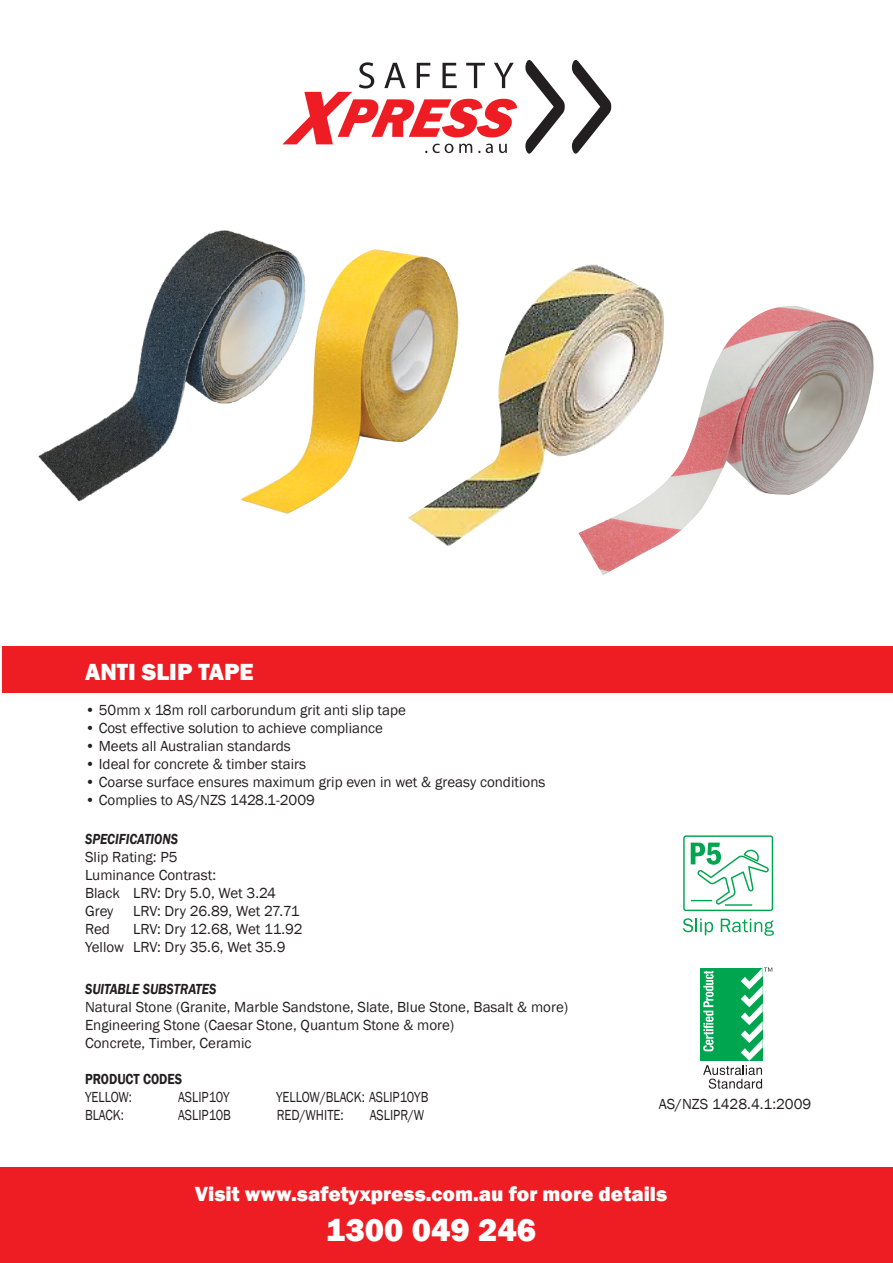
<style>
.page{position:relative;width:893px;height:1263px;background:#fff}
.page>*{position:absolute;margin:0;border:0;box-sizing:border-box;transform-origin:0 0}
.t1{font:800 33px "Franklin Gothic";color:#fff}
.t2{font:800 24px "Franklin Gothic";color:#fff}
.t3{font:800 21px "Franklin Gothic";color:#fff}
.t4{font:15px/18px "Franklin Gothic";color:#231f20}
.t5{font:15px "Franklin Gothic";color:#231f20;scale:.85 1}
.t6{font:italic 600 15px "Franklin Gothic";color:#231f20;scale:.85 1}
.t7{font:600 15px "Franklin Gothic";color:#231f20;scale:.85 1}
</style>
<div class="page">
<div style="left:2px;top:646px;width:891px;height:47px;background:#ee1d23"></div>
<div style="left:0;top:1167px;width:893px;height:96px;background:#ee1d23"></div>
<svg style="left:525px;top:60px;width:40px;height:94px"></svg>
<svg style="left:572px;top:60px;width:39px;height:94px"></svg>
<svg style="left:282px;top:62px;width:235px;height:91px"></svg>
<img style="left:38px;top:230px;width:244px;height:272px">
<img style="left:241px;top:249px;width:200px;height:265px">
<img style="left:408px;top:264px;width:254px;height:282px">
<img style="left:578px;top:306px;width:296px;height:269px">
<div style="left:701px;top:968px;width:62px;height:93px;background:#00a54f"></div>
<svg style="left:703px;top:967px;width:69px;height:122px"></svg>
<svg style="left:683px;top:918px;width:30px;height:17px"></svg>
<svg style="left:721px;top:918px;width:53px;height:18px"></svg>
<svg style="left:683px;top:835px;width:90px;height:76px"></svg>
<h2 class="t2" style="left:85px;top:657px;width:170px">ANTI SLIP TAPE</h2>
<p class="t4" style="left:85px;top:701px;width:322px">• 50mm x 18m roll carborundum grit anti slip tape</p>
<p class="t4" style="left:85px;top:719px;width:299px">• Cost effective solution to achieve compliance</p>
<p class="t4" style="left:85px;top:737px;width:207px">• Meets all Australian standards</p>
<p class="t4" style="left:85px;top:755px;width:223px">• Ideal for concrete &amp; timber stairs</p>
<p class="t4" style="left:85px;top:773px;width:462px">• Coarse surface ensures maximum grip even in wet &amp; greasy conditions</p>
<p class="t4" style="left:85px;top:791px;width:231px">• Complies to AS/NZS 1428.1-2009</p>
<p class="t6" style="left:85px;top:829px;width:111px">SPECIFICATIONS</p>
<p class="t4" style="left:85px;top:848px;width:192px">Slip Rating: P5<br>Luminance Contrast:<br>Black LRV: Dry 5.0, Wet 3.24<br>Grey</p>
<p class="t4" style="left:133px;top:902px;width:168px">LRV: Dry 26.89, Wet 27.71</p>
<p class="t4" style="left:85px;top:920px;width:219px;text-indent:48px">LRV: Dry 12.68, Wet 11.92<br>Yellow LRV: Dry 35.6, Wet 35.9</p>
<p class="t6" style="left:85px;top:979px;width:156px">SUITABLE SUBSTRATES</p>
<p class="t4" style="left:85px;top:998px;width:485px">Natural Stone (Granite, Marble Sandstone, Slate, Blue Stone, Basalt &amp; more)<br>Engineering Stone (Caesar Stone, Quantum Stone &amp; more)<br>Concrete, Timber, Ceramic</p>
<p class="t7" style="left:85px;top:1070px;width:116px">PRODUCT CODES</p>
<p class="t5" style="left:85px;top:1088px;width:57px">YELLOW:</p>
<p class="t5" style="left:178px;top:1088px;width:62px">ASLIP10Y</p>
<p class="t5" style="left:85px;top:1106px;width:47px">BLACK:</p>
<p class="t5" style="left:178px;top:1106px;width:64px">ASLIP10B</p>
<p class="t5" style="left:277px;top:1106px;width:80px">RED/WHITE:</p>
<p class="t5" style="left:370px;top:1106px;width:66px">ASLIPR/W</p>
<p class="t4" style="left:85px;top:920px;width:26px">Red</p>
<p class="t5" style="left:276px;top:1088px;width:181px">YELLOW/BLACK: ASLIP10YB</p>
<p class="t4" style="left:659px;top:1095px;width:154px">AS/NZS 1428.4.1:2009</p>
<h3 class="t3" style="left:195px;top:1180px;width:474px">Visit www.safetyxpress.com.au for more details</h3>
<h1 class="t1" style="left:326px;top:1208px;width:212px">1300 049 246</h1>
</div>
